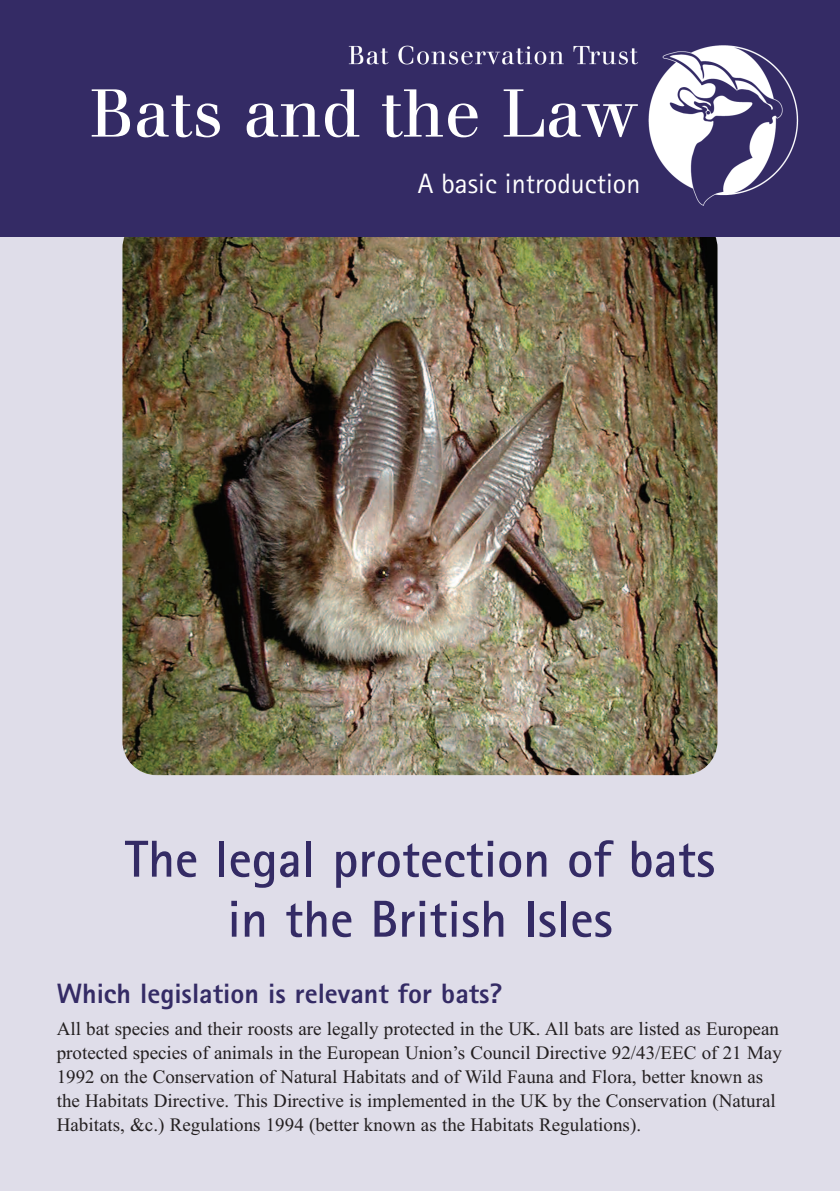
<style>
.page{position:relative;width:840px;height:1191px;background:#fff}
.page>*{position:absolute;margin:0;border:0;box-sizing:border-box;transform-origin:0 0}
.t1{font:66px "Walbaum";color:#fff}
.t2{font:700 52px/60px "Rotis Sans Serif";color:#342b65;text-align:center}
.t3{font:800 28px "Rotis Sans Serif";color:#342b65}
.t4{font:28px "Rotis Sans Serif";color:#fff}
.t5{font:19px/24px "Times New Roman";color:#231f20}
</style>
<div class="page">
<div style="left:0;top:235px;width:839px;height:956px;background:#dfdde9"></div>
<img style="left:122px;top:214px;width:595px;height:561px;border-radius:34px">
<div style="left:0;top:0;width:839px;height:236px;background:#342b65"></div>
<h1 class="t1" style="left:89px;top:89px;width:549px">Bats and the Law</h1>
<h3 class="t4" style="left:417px;top:173px;width:224px">A basic introduction</h3>
<h2 class="t2" style="left:125px;top:834px;width:591px">The legal protection of bats in the British Isles</h2>
<h3 class="t3" style="left:57px;top:983px;width:447px">Which legislation is relevant for bats?</h3>
<p class="t5" style="left:57px;top:1016px;width:726px">All bat species and their roosts are legally protected in the UK. All bats are listed as European protected species of animals in the European Union’s Council Directive 92/43/EEC of 21 May 1992 on the Conservation of Natural Habitats and of Wild Fauna and Flora, better known as the Habitats Directive. This Directive is implemented in the UK by the Conservation (Natural Habitats, &amp;c.) Regulations 1994 (better known as the Habitats Regulations).</p>
</div>
